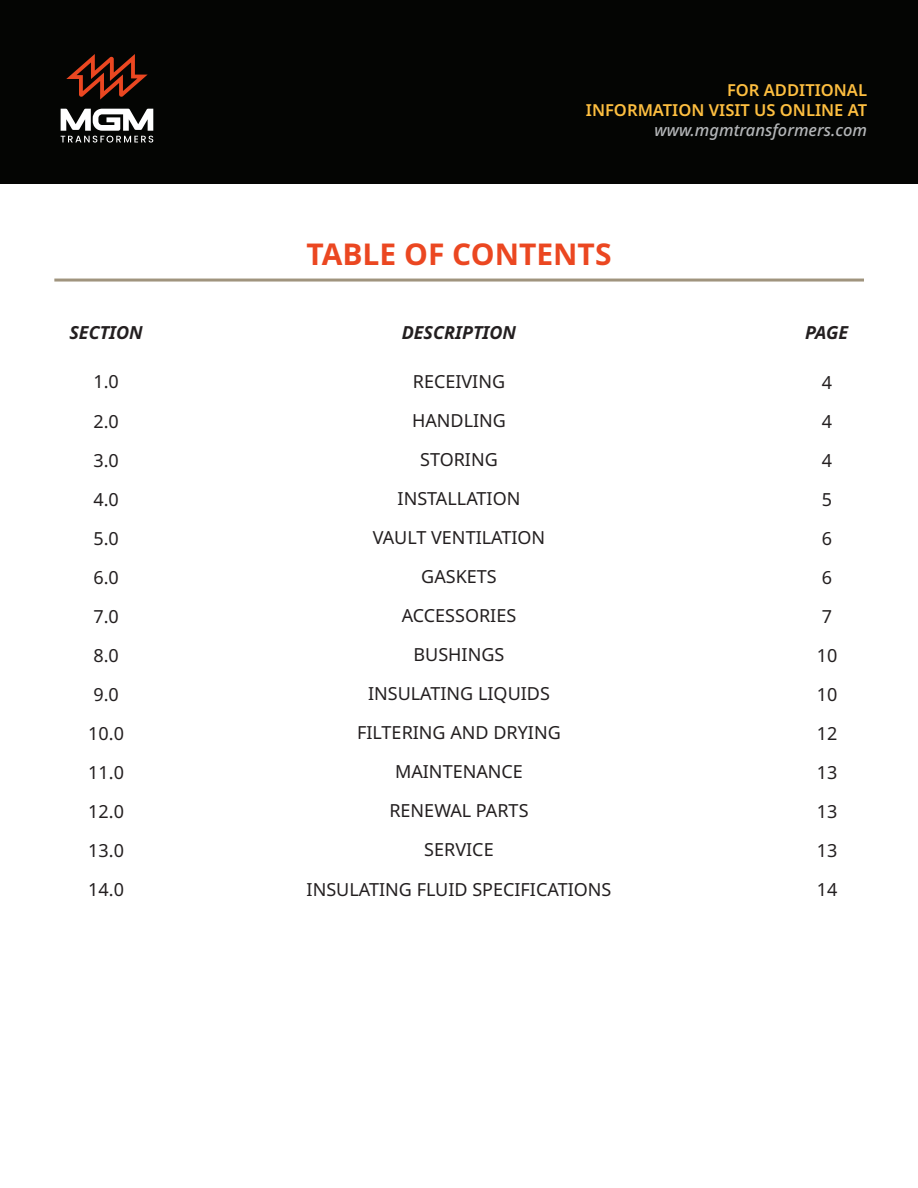
<style>
.page{position:relative;width:918px;height:1188px;background:#fff}
.page>*{position:absolute;margin:0;border:0;box-sizing:border-box;transform-origin:0 0}
.t1{font:700 30px "Noto Sans";color:#eb4721}
.t2{font:18px/39px "Noto Sans";color:#231f20}
.t3{font:italic 700 18px "Noto Sans";color:#231f20}
.t4{font:600 16.5px/19.8px "Noto Sans";color:#febf40;text-align:right}
.t5{font:italic 500 16.5px "Noto Sans";color:#b4b6b8}
</style>
<div class="page">
<div style="left:0;top:0;width:918px;height:184px;background:#040503"></div>
<svg style="left:66px;top:54px;width:82px;height:46px"></svg>
<svg style="left:61px;top:109px;width:92px;height:34px"></svg>
<hr style="left:54px;top:279px;width:810px;height:3px;background:#a0947e">
<p class="t4" style="left:586px;top:81px;width:283px">FOR ADDITIONAL<br>INFORMATION VISIT US ONLINE AT</p>
<p class="t5" style="left:655px;top:118px;width:214px">www.mgmtransformers.com</p>
<h1 class="t1" style="left:306px;top:233px;width:307px">TABLE OF CONTENTS</h1>
<p class="t3" style="left:69px;top:320px;width:75px">SECTION</p>
<p class="t3" style="left:402px;top:320px;width:116px">DESCRIPTION</p>
<p class="t3" style="left:805px;top:320px;width:45px">PAGE</p>
<p class="t2" style="left:817px;top:363px;width:22px">4<br>4<br>4<br>5<br>6<br>6<br>7<br>10<br>10<br>12<br>13<br>13<br>13<br>14</p>
<p class="t2" style="left:307px;top:363px;width:306px;text-align:center">RECEIVING<br>HANDLING<br>STORING<br>INSTALLATION<br>VAULT VENTILATION<br>GASKETS<br>ACCESSORIES<br>BUSHINGS<br>INSULATING LIQUIDS<br>FILTERING AND DRYING<br>MAINTENANCE<br>RENEWAL PARTS<br>SERVICE<br>INSULATING FLUID SPECIFICATIONS</p>
<p class="t2" style="left:88px;top:363px;width:37px">1.0<br>2.0<br>3.0<br>4.0<br>5.0<br>6.0<br>7.0<br>8.0<br>9.0<br>10.0<br>11.0<br>12.0<br>13.0<br>14.0</p>
</div>
